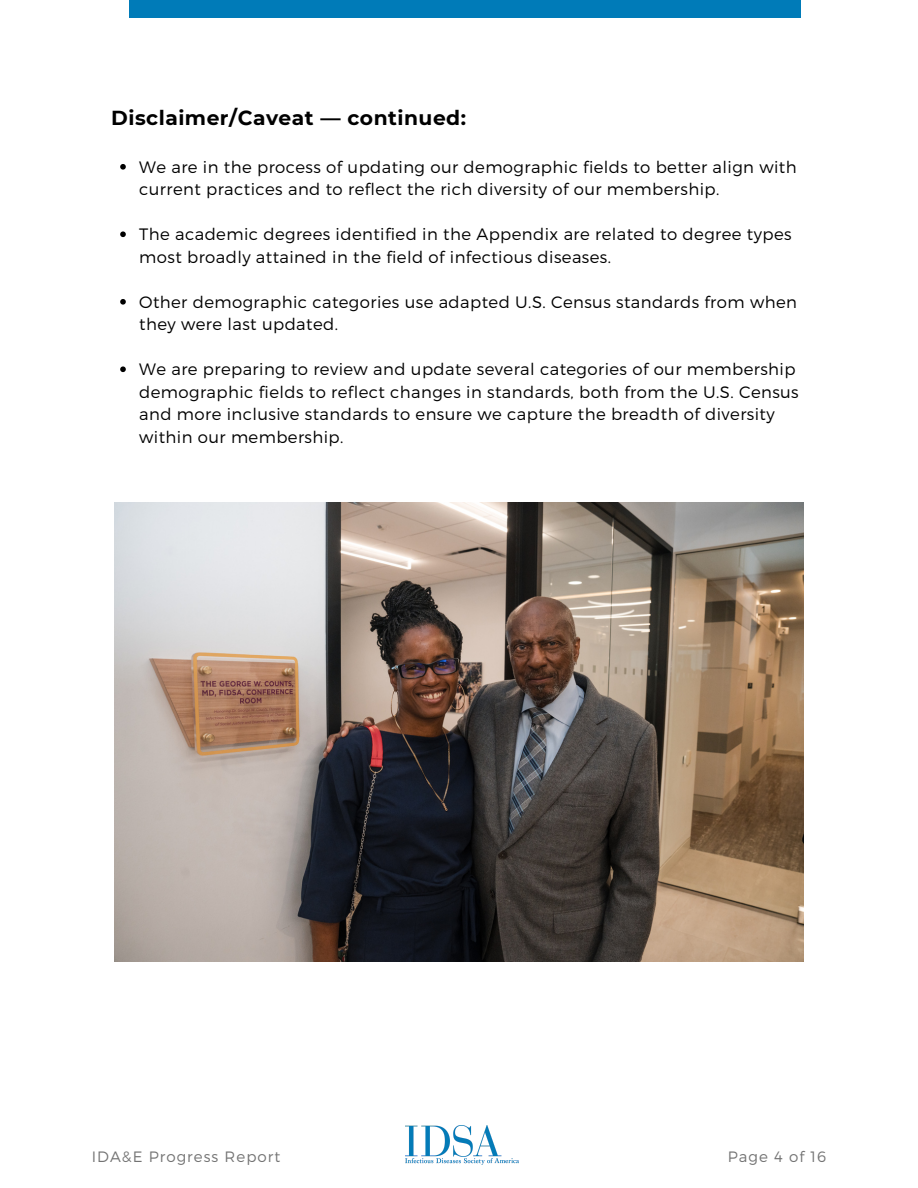
<style>
.page{position:relative;width:918px;height:1188px;background:#fff}
.page>*{position:absolute;margin:0;border:0;box-sizing:border-box;transform-origin:0 0}
.t1{font:700 20.25px "Montserrat";letter-spacing:.025em;color:#000}
.t2{font:300 16.5px/22.5px "Montserrat";letter-spacing:.025em;color:#000}
.t3{font:300 15px "Montserrat";letter-spacing:.07em;color:#737373}
</style>
<div class="page">
<img style="left:406px;top:1125px;width:112px;height:39px">
<div style="left:129px;top:0;width:672px;height:18px;background:#007bb8"></div>
<img style="left:115px;top:503px;width:688px;height:459px">
<svg style="left:120px;top:164px;width:6px;height:6px"></svg>
<svg style="left:120px;top:231px;width:6px;height:6px"></svg>
<svg style="left:120px;top:299px;width:6px;height:6px"></svg>
<svg style="left:120px;top:366px;width:6px;height:6px"></svg>
<p class="t1" style="left:111px;top:105px;width:356px">Disclaimer/Caveat — continued:</p>
<p class="t2" style="left:139px;top:155px;width:659px">We are in the process of updating our demographic fields to better align with current practices and to reflect the rich diversity of our membership.</p>
<p class="t2" style="left:139px;top:223px;width:654px">The academic degrees identified in the Appendix are related to degree types most broadly attained in the field of infectious diseases.</p>
<p class="t2" style="left:139px;top:290px;width:659px">Other demographic categories use adapted U.S. Census standards from when they were last updated.</p>
<p class="t2" style="left:139px;top:358px;width:661px">We are preparing to review and update several categories of our membership demographic fields to reflect changes in standards, both from the U.S. Census and more inclusive standards to ensure we capture the breadth of diversity within our membership.</p>
<p class="t3" style="left:92px;top:1147px;width:190px">IDA&amp;E Progress Report</p>
<p class="t3" style="left:728px;top:1147px;width:100px">Page 4 of 16</p>
</div>
